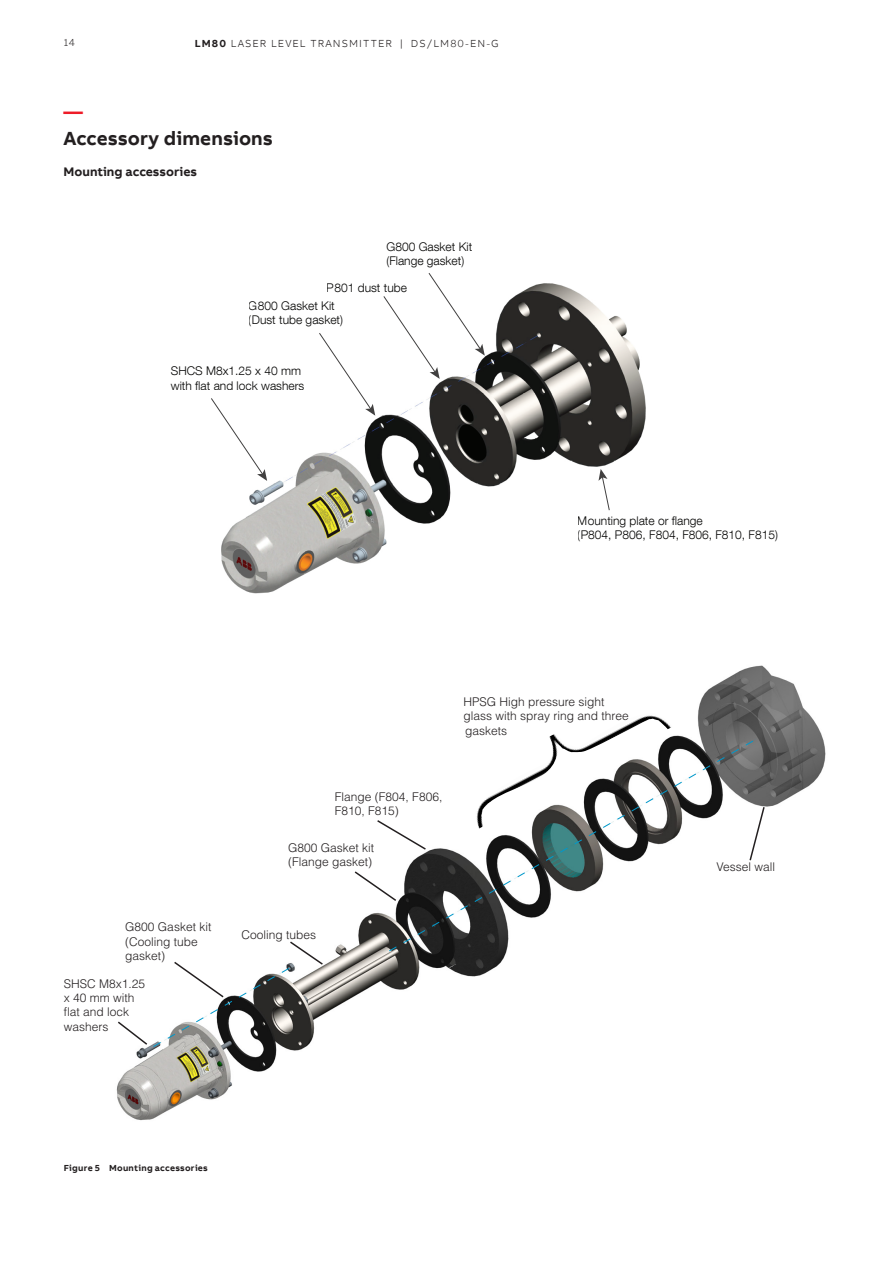
<style>
.page{position:relative;width:893px;height:1263px;background:#fff}
.page>*{position:absolute;margin:0;border:0;box-sizing:border-box;transform-origin:0 0}
.Heading_Level_1_Bold{font:700 19.5px "AB Bvoice";letter-spacing:.005em;color:#231f20}
.t1{font:700 19.5px "AB Bvoice";color:#ee1c28}
.t2{font:300 14.25px "Helvetica Neue LT Std";color:#050504}
.Paragraph_Title_8_5p{font:700 12.75px "AB Bvoice";color:#231f20}
.Annotations_2{font:300 12px/14.4px "Helvetica LT Std";color:#231f20}
.t3{font:300 12px/14.4px "ABB Neue Helvetica";color:#050504}
.t4{font:300 10.5px "AB Bvoice";letter-spacing:.1em;color:#231f20}
.t5{font:700 9px "AB Bvoice";letter-spacing:.03em;color:#231f20}
.s1{font-weight:700}
</style>
<div class="page">
<img style="left:221px;top:283px;width:425px;height:311px">
<svg style="left:211px;top:398px;width:56px;height:83px"></svg>
<svg style="left:319px;top:333px;width:56px;height:83px"></svg>
<svg style="left:383px;top:273px;width:102px;height:106px"></svg>
<svg style="left:598px;top:469px;width:12px;height:42px"></svg>
<img style="left:116px;top:665px;width:710px;height:456px">
<svg style="left:389px;top:739px;width:367px;height:212px"></svg>
<svg style="left:116px;top:940px;width:208px;height:107px"></svg>
<svg style="left:353px;top:870px;width:45px;height:32px"></svg>
<svg style="left:376px;top:819px;width:51px;height:32px"></svg>
<svg style="left:448px;top:964px;width:8px;height:4px"></svg>
<svg style="left:748px;top:805px;width:18px;height:57px"></svg>
<img style="left:475px;top:713px;width:198px;height:115px">
<p class="t2" style="left:161px;top:33px;width:198px">4 holes 8.5 mm (0.33 in) diameter</p>
<p class="t4" style="left:64px;top:36px;width:13px">14</p>
<p class="t4" style="left:195px;top:37px;width:305px"><span class="s1">LM80</span> LASER LEVEL TRANSMITTER | DS/LM80-EN-G</p>
<p class="t1" style="left:64px;top:99px;width:21px">—</p>
<p class="Heading_Level_1_Bold" style="left:64px;top:126px;width:211px">Accessory dimensions</p>
<p class="Paragraph_Title_8_5p" style="left:64px;top:163px;width:135px">Mounting accessories</p>
<p class="t3" style="left:386px;top:239px;width:87px">G800 Gasket Kit (Flange gasket)</p>
<p class="t3" style="left:249px;top:279px;width:160px;line-height:17.7px;text-indent:78px">P801 dust tube<br>G800 Gasket Kit</p>
<p class="t3" style="left:249px;top:312px;width:96px">(Dust tube gasket)</p>
<p class="t3" style="left:171px;top:364px;width:135px">SHCS M8x1.25 x 40 mm with flat and lock washers</p>
<p class="t3" style="left:578px;top:513px;width:202px">Mounting plate or flange<br>(P804, P806, F804, F806, F810, F815)</p>
<p class="Annotations_2" style="left:125px;top:920px;width:88px">G800 Gasket kit</p>
<p class="Annotations_2" style="left:125px;top:934px;width:74px">(Cooling tube</p>
<p class="Annotations_2" style="left:125px;top:948px;width:42px">gasket)</p>
<p class="Annotations_2" style="left:64px;top:976px;width:83px">SHSC M8x1.25 x 40 mm with flat and lock washers</p>
<p class="Annotations_2" style="left:335px;top:789px;width:109px">Flange (F804, F806,</p>
<p class="Annotations_2" style="left:335px;top:804px;width:66px">F810, F815)</p>
<p class="Annotations_2" style="left:288px;top:840px;width:88px">G800 Gasket kit</p>
<p class="Annotations_2" style="left:288px;top:855px;width:86px">(Flange gasket)</p>
<p class="Annotations_2" style="left:464px;top:694px;width:167px">HPSG High pressure sight glass with spray ring and three gaskets</p>
<p class="Annotations_2" style="left:241px;top:927px;width:76px">Cooling tubes</p>
<p class="t5" style="left:64px;top:1162px;width:146px">Figure 5 Mounting accessories</p>
<p class="Annotations_2" style="left:716px;top:859px;width:60px">Vessel wall</p>
</div>
